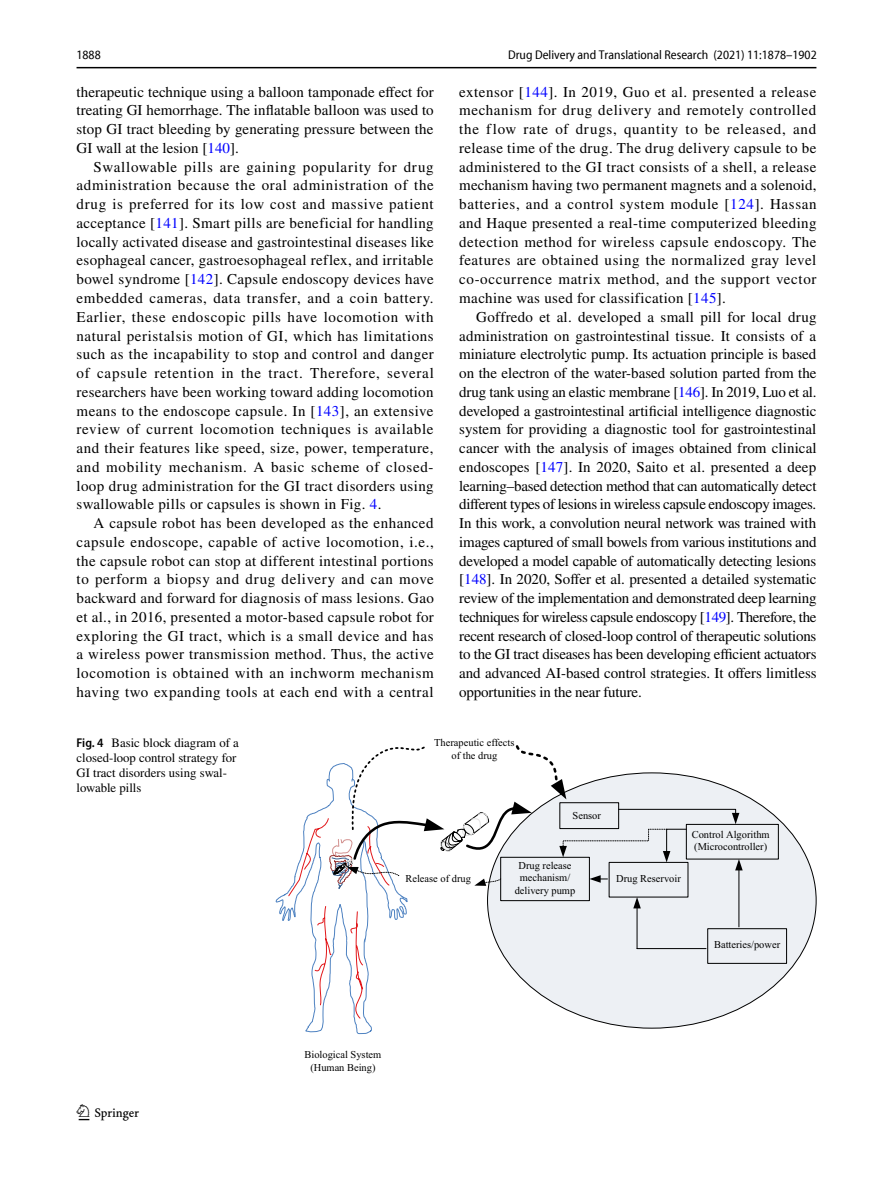
<style>
.page{position:relative;width:893px;height:1187px;background:#fff}
.page>*{position:absolute;margin:0;border:0;box-sizing:border-box;transform-origin:0 0}
.t1{font:22.5px "Springnew Regular 2";color:#000}
.t2{font:15px/18.8px "STIX";letter-spacing:.025em;color:#000;text-align:justify}
.t3{font:12.75px/15px "STIX";color:#000}
.t4{font:semi-condensed 12.75px "Myriad Pro Unic";color:#000}
.t5{font:10.5px/12.6px "Times New Roman PSMT4";color:#000;text-align:center}
.s1{color:#00f}
.s2{font-family:"Myriad Pro";font-weight:600;font-stretch:semi-condensed}
</style>
<div class="page">
<hr style="left:77px;top:67px;width:739px;height:1px;background:#000">
<div style="left:487px;top:772px;width:329px;height:256px;background:#edf0f4;border-radius:50%"></div>
<div style="left:686px;top:824px;width:93px;height:35px;border:1px solid #000"></div>
<div style="left:707px;top:928px;width:80px;height:35px;border:1px solid #000"></div>
<svg style="left:276px;top:745px;width:467px;height:290px"></svg>
<p class="t4" style="left:76px;top:50px;width:26px">1888</p>
<p class="t4" style="left:508px;top:50px;width:310px">Drug Delivery and Translational Research (2021) 11:1878–1902</p>
<p class="t2" style="left:77px;top:83px;width:359px">therapeutic technique using a balloon tamponade effect for treating GI hemorrhage. The inflatable balloon was used to stop GI tract bleeding by generating pressure between the GI wall at the lesion [<span class="s1">140</span>].</p>
<p class="t2" style="left:77px;top:158px;width:359px;text-indent:17px">Swallowable pills are gaining popularity for drug administration because the oral administration of the drug is preferred for its low cost and massive patient acceptance [<span class="s1">141</span>]. Smart pills are beneficial for handling locally activated disease and gastrointestinal diseases like esophageal cancer, gastroesophageal reflex, and irritable bowel syndrome [<span class="s1">142</span>]. Capsule endoscopy devices have embedded cameras, data transfer, and a coin battery.<br>Earlier, these endoscopic pills have locomotion with natural peristalsis motion of GI, which has limitations such as the incapability to stop and control and danger of capsule retention in the tract. Therefore, several researchers have been working toward adding locomotion means to the endoscope capsule. In [<span class="s1">143</span>], an extensive review of current locomotion techniques is available and their features like speed, size, power, temperature, and mobility mechanism. A basic scheme of closed&shy;loop drug administration for the GI tract disorders using swallowable pills or capsules is shown in Fig. <span class="s1">4</span>.</p>
<p class="t2" style="left:77px;top:514px;width:359px;text-indent:17px">A capsule robot has been developed as the enhanced capsule endoscope, capable of active locomotion, i.e., the capsule robot can stop at different intestinal portions to perform a biopsy and drug delivery and can move backward and forward for diagnosis of mass lesions. Gao et al., in 2016, presented a motor-based capsule robot for exploring the GI tract, which is a small device and has a wireless power transmission method. Thus, the active locomotion is obtained with an inchworm mechanism having two expanding tools at each end with a central</p>
<p class="t2" style="left:459px;top:83px;width:359px">extensor [<span class="s1">144</span>]. In 2019, Guo et al. presented a release mechanism for drug delivery and remotely controlled the flow rate of drugs, quantity to be released, and release time of the drug. The drug delivery capsule to be administered to the GI tract consists of a shell, a release mechanism having two permanent magnets and a solenoid, batteries, and a control system module [<span class="s1">124</span>]. Hassan and Haque presented a real-time computerized bleeding detection method for wireless capsule endoscopy. The features are obtained using the normalized gray level co-occurrence matrix method, and the support vector machine was used for classification [<span class="s1">145</span>].</p>
<p class="t2" style="left:459px;top:308px;width:359px;text-indent:17px">Goffredo et al. developed a small pill for local drug administration on gastrointestinal tissue. It consists of a miniature electrolytic pump. Its actuation principle is based on the electron of the water-based solution parted from the drug tank using an elastic membrane [<span class="s1">146</span>]. In 2019, Luo et al. developed a gastrointestinal artificial intelligence diagnostic system for providing a diagnostic tool for gastrointestinal cancer with the analysis of images obtained from clinical endoscopes [<span class="s1">147</span>]. In 2020, Saito et al. presented a deep learning–based detection method that can automatically detect different types of lesions in wireless capsule endoscopy images.<br>In this work, a convolution neural network was trained with images captured of small bowels from various institutions and developed a model capable of automatically detecting lesions [<span class="s1">148</span>]. In 2020, Soffer et al. presented a detailed systematic review of the implementation and demonstrated deep learning techniques for wireless capsule endoscopy [<span class="s1">149</span>]. Therefore, the recent research of closed-loop control of therapeutic solutions to the GI tract diseases has been developing efficient actuators and advanced AI-based control strategies. It offers limitless opportunities in the near future.</p>
<p class="t3" style="left:77px;top:736px;width:164px"><span class="s2">Fig. 4</span> Basic block diagram of a closed-loop control strategy for<br>GI tract disorders using swal&shy;lowable pills</p>
<h1 class="t1" style="left:79px;top:1104px;width:62px">1 3</h1>
<p class="t5" style="left:434px;top:737px;width:82px">Therapeutic effects of the drug</p>
<p class="t5" style="left:405px;top:873px;width:67px">Release of drug</p>
<p class="t5" style="left:573px;top:810px;width:30px">Sensor</p>
<p class="t5" style="left:515px;top:859px;width:62px">Drug release mechanism/ delivery pump</p>
<p class="t5" style="left:616px;top:873px;width:66px">Drug Reservoir</p>
<p class="t5" style="left:692px;top:828px;width:79px;text-align:left">Control Algorithm (Microcontroller)</p>
<p class="t5" style="left:714px;top:939px;width:68px">Batteries/power</p>
<p class="t5" style="left:305px;top:1049px;width:78px">Biological System (Human Being)</p>
</div>
